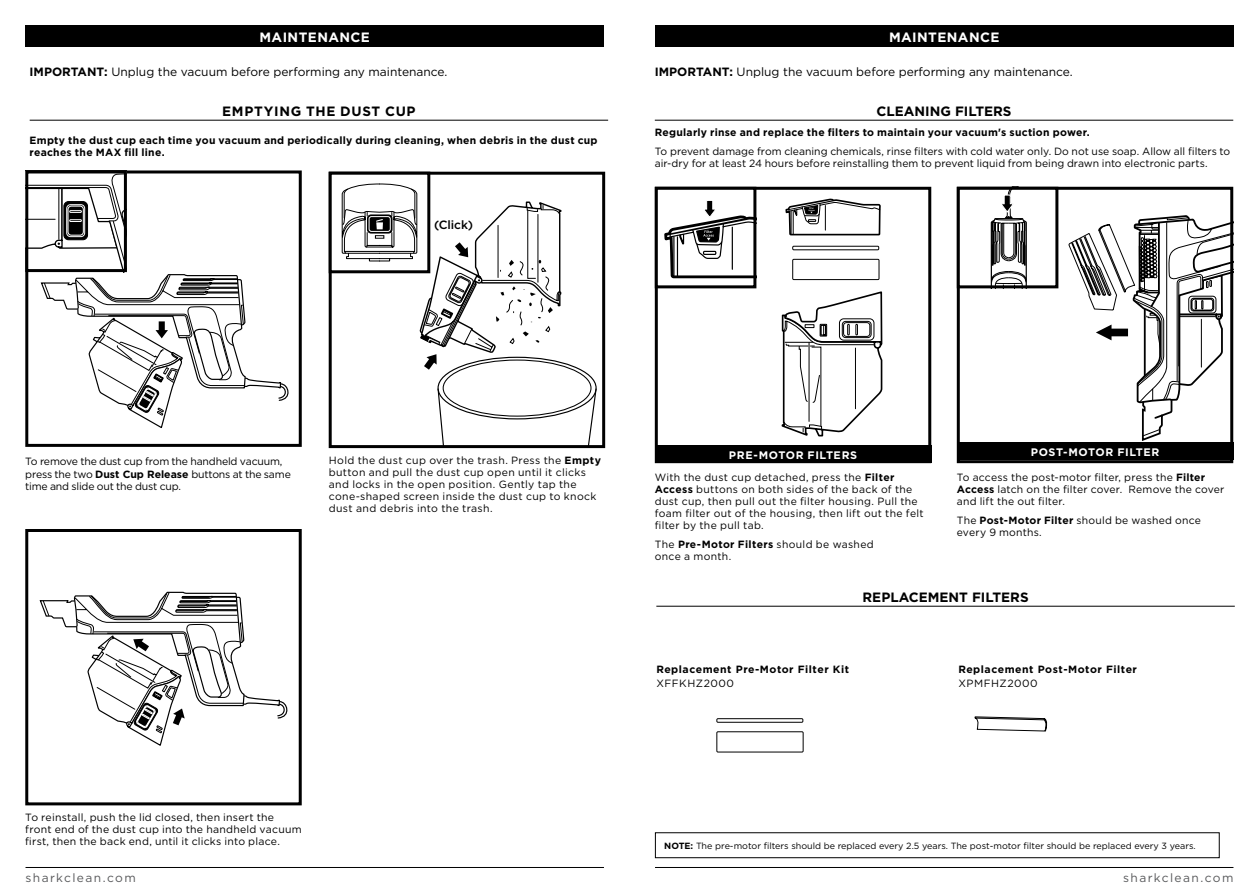
<style>
.page{position:relative;width:1259px;height:893px;background:#fff}
.page>*{position:absolute;margin:0;border:0;box-sizing:border-box;transform-origin:0 0}
.t1{font:700 13.5px "Gotham";color:#000}
.t2{font:700 13.5px "Gotham";letter-spacing:.03em;color:#fff}
.t3{font:700 13.5px "Gotham";letter-spacing:.05em;color:#000}
.t4{font:12px "Gotham";color:#000}
.t5{font:12px "Gotham";letter-spacing:.115em;color:#58595b}
.t6{font:500 12px "Gotham";letter-spacing:-.005em;color:#000}
.t7{font:700 10.95px "Gotham";letter-spacing:.055em;color:#fff}
.t8{font:10.5px/12px "Gotham";letter-spacing:.02em;color:#000}
.t9{font:10.5px/12px "Gotham";color:#000}
.t10{font:700 10.5px/12px "Gotham";letter-spacing:.025em;color:#000}
.t11{font:10.5px/12px "Gotham";letter-spacing:-.02em;color:#000}
.t12{font:700 10.5px "Gotham";letter-spacing:.05em;color:#000}
.t13{font:10.5px "Gotham";letter-spacing:.05em;color:#000}
.t14{font:9px "Gotham";color:#000}
.s1{font-weight:700}
</style>
<div class="page">
<hr style="left:655px;top:867px;width:578px;height:1px;background:#000">
<hr style="left:26px;top:867px;width:578px;height:1px;background:#000">
<div style="left:26px;top:26px;width:578px;height:21px;background:#000"></div>
<div style="left:655px;top:26px;width:578px;height:21px;background:#000"></div>
<svg style="left:437px;top:387px;width:8px;height:57px"></svg>
<svg style="left:587px;top:387px;width:10px;height:57px"></svg>
<hr style="left:30px;top:120px;width:578px;height:1px;background:#000">
<div style="left:25px;top:170px;width:277px;height:277px;border:3px solid #000"></div>
<div style="left:25px;top:529px;width:277px;height:276px;border:3px solid #000"></div>
<div style="left:329px;top:172px;width:276px;height:276px;border:3px solid #000"></div>
<div style="left:329px;top:172px;width:101px;height:101px;border:3px solid #000"></div>
<svg style="left:25px;top:170px;width:263px;height:258px"></svg>
<svg style="left:40px;top:592px;width:247px;height:154px"></svg>
<svg style="left:342px;top:184px;width:219px;height:186px"></svg>
<hr style="left:655px;top:120px;width:578px;height:1px;background:#000">
<svg style="left:781px;top:199px;width:101px;height:237px"></svg>
<div style="left:655px;top:187px;width:276px;height:276px;border:3px solid #000"></div>
<div style="left:655px;top:446px;width:276px;height:17px;background:#000"></div>
<div style="left:655px;top:187px;width:101px;height:101px;border:3px solid #000"></div>
<svg style="left:662px;top:200px;width:94px;height:88px"></svg>
<div style="left:956px;top:187px;width:277px;height:276px;border:3px solid #000"></div>
<div style="left:956px;top:443px;width:277px;height:17px;background:#000"></div>
<div style="left:956px;top:187px;width:102px;height:101px;border:3px solid #000"></div>
<svg style="left:990px;top:187px;width:37px;height:101px"></svg>
<svg style="left:1068px;top:214px;width:165px;height:249px"></svg>
<hr style="left:656px;top:606px;width:578px;height:1px;background:#000">
<svg style="left:716px;top:718px;width:88px;height:35px"></svg>
<svg style="left:974px;top:716px;width:74px;height:16px"></svg>
<div style="left:655px;top:832px;width:564px;height:26px;border:1px solid #000"></div>
<p class="t2" style="left:259px;top:28px;width:112px">MAINTENANCE</p>
<p class="t2" style="left:889px;top:28px;width:112px">MAINTENANCE</p>
<p class="t4" style="left:30px;top:64px;width:419px"><span class="s1">IMPORTANT:</span> Unplug the vacuum before performing any maintenance.</p>
<p class="t3" style="left:222px;top:102px;width:195px">EMPTYING THE DUST CUP</p>
<p class="t10" style="left:30px;top:134px;width:569px">Empty the dust cup each time you vacuum and periodically during cleaning, when debris in the dust cup reaches the MAX fill line.</p>
<p class="t6" style="left:434px;top:217px;width:41px">(Click)</p>
<p class="t4" style="left:655px;top:64px;width:419px"><span class="s1">IMPORTANT:</span> Unplug the vacuum before performing any maintenance.</p>
<p class="t1" style="left:876px;top:102px;width:137px">CLEANING FILTERS</p>
<p class="t10" style="left:655px;top:127px;width:436px">Regularly rinse and replace the filters to maintain your vacuum's suction power.</p>
<p class="t9" style="left:655px;top:145px;width:577px">To prevent damage from cleaning chemicals, rinse filters with cold water only. Do not use soap. Allow all filters to air-dry for at least 24 hours before reinstalling them to prevent liquid from being drawn into electronic parts.</p>
<p class="t11" style="left:25px;top:456px;width:267px">To remove the dust cup from the handheld vacuum, press the two <span class="s1">Dust Cup Release</span> buttons at the same time and slide out the dust cup.</p>
<p class="t8" style="left:329px;top:454px;width:274px">Hold the dust cup over the trash. Press the <span class="s1">Empty </span>button and pull the dust cup open until it clicks and locks in the open position. Gently tap the cone-shaped screen inside the dust cup to knock dust and debris into the trash.</p>
<p class="t8" style="left:25px;top:811px;width:278px">To reinstall, push the lid closed, then insert the front end of the dust cup into the handheld vacuum first, then the back end, until it clicks into place.</p>
<p class="t7" style="left:729px;top:448px;width:130px">PRE-MOTOR FILTERS</p>
<p class="t8" style="left:655px;top:471px;width:270px">With the dust cup detached, press the <span class="s1">Filter Access</span> buttons on both sides of the back of the dust cup, then pull out the filter housing. Pull the foam filter out of the housing, then lift out the felt filter by the pull tab.</p>
<p class="t8" style="left:655px;top:538px;width:220px">The <span class="s1">Pre-Motor Filters</span> should be washed once a month.</p>
<p class="t7" style="left:1030px;top:445px;width:130px">POST-MOTOR FILTER</p>
<p class="t8" style="left:956px;top:471px;width:269px">To access the post-motor filter, press the <span class="s1">Filter<br>Access</span> latch on the filter cover. Remove the cover and lift the out filter.</p>
<p class="t8" style="left:956px;top:514px;width:246px">The <span class="s1">Post-Motor Filter</span> should be washed once every 9 months.</p>
<p class="t1" style="left:862px;top:588px;width:168px">REPLACEMENT FILTERS</p>
<p class="t12" style="left:656px;top:662px;width:194px">Replacement Pre-Motor Filter Kit</p>
<p class="t13" style="left:656px;top:676px;width:79px">XFFKHZ2000</p>
<p class="t12" style="left:958px;top:662px;width:180px">Replacement Post-Motor Filter</p>
<p class="t13" style="left:958px;top:676px;width:81px">XPMFHZ2000</p>
<p class="t14" style="left:664px;top:840px;width:533px"><span class="s1">NOTE:</span> The pre-motor filters should be replaced every 2.5 years. The post-motor filter should be replaced every 3 years.</p>
<p class="t5" style="left:26px;top:870px;width:112px">sharkclean.com</p>
<p class="t5" style="left:1123px;top:870px;width:112px">sharkclean.com</p>
</div>
